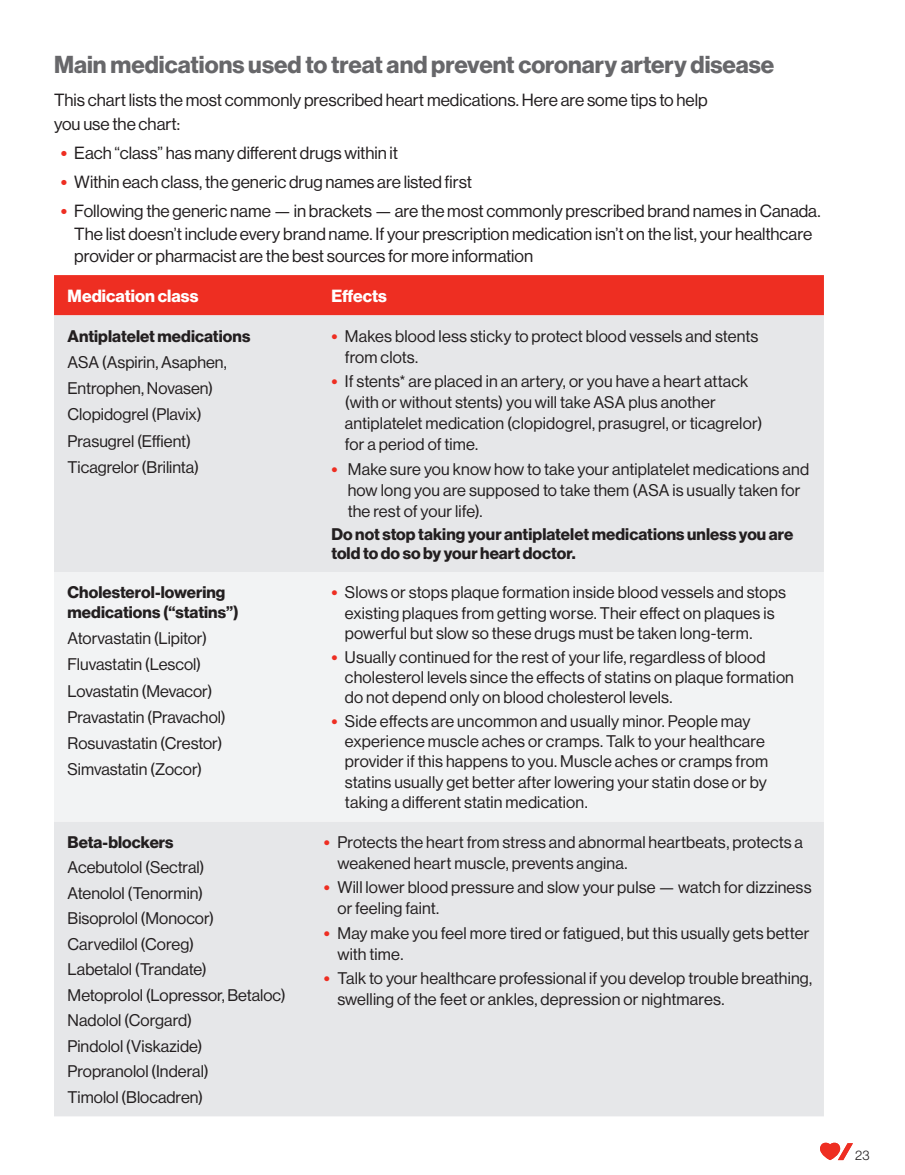
<style>
.page{position:relative;width:905px;height:1175px;background:#fff}
.page>*{position:absolute;margin:0;border:0;box-sizing:border-box;transform-origin:0 0}
.t1{font:24px "N Haas Grotesk DS Std 75 Bd";color:#67676a}
.Body_copy_-_No_Break{font:17.25px/22.5px "N Haas Grotesk DS Std 55 Rg";color:#231f20}
.Table_-_Header{font:17.25px "N Haas Grotesk DS Std 75 Bd";letter-spacing:.005em;color:#fff}
.Table_-_Body{font:16.5px/21px "N Haas Grotesk DS Std 55 Rg";letter-spacing:.01em;color:#231f20}
.Table_-_Body-2{font:16.5px/18.8px "N Haas Grotesk DS Std 75 Bd";letter-spacing:.005em;color:#231f20}
.Table_-_Body-3{font:16.5px "N Haas Grotesk DS Std 55 Rg";letter-spacing:-.01em;color:#231f20}
.t2{font:13.5px "N Haas Grotesk DS Std 45 Lt";color:#231f20}
.s1{font-family:"N Haas Grotesk DS Std 75 Bd";color:#ee2e22}
</style>
<div class="page">
<svg style="left:820px;top:1142px;width:32px;height:18px"></svg>
<div style="left:54px;top:275px;width:770px;height:40px;background:#ee2e22"></div>
<div style="left:54px;top:315px;width:770px;height:801px;background:#e6e7e9"></div>
<div style="left:54px;top:572px;width:770px;height:249px;background:#f2f3f4"></div>
<h2 class="t1" style="left:54px;top:50px;width:722px">Main medications used to treat and prevent coronary artery disease</h2>
<p class="Body_copy_-_No_Break" style="left:54px;top:88px;width:655px;line-height:24px">This chart lists the most commonly prescribed heart medications. Here are some tips to help you use the chart:</p>
<p class="Body_copy_-_No_Break" style="left:61px;top:142px;width:338px"><span class="s1">•</span> Each “class” has many different drugs within it</p>
<p class="Body_copy_-_No_Break" style="left:61px;top:171px;width:413px"><span class="s1">•</span> Within each class, the generic drug names are listed first</p>
<p class="Body_copy_-_No_Break" style="left:74px;top:200px;width:748px;text-indent:-14px"><span class="s1">•</span> Following the generic name — in brackets — are the most commonly prescribed brand names in Canada.<br>The list doesn’t include every brand name. If your prescription medication isn’t on the list, your healthcare provider or pharmacist are the best sources for more information</p>
<p class="Table_-_Header" style="left:68px;top:286px;width:132px">Medication class</p>
<p class="Table_-_Header" style="left:331px;top:286px;width:57px">Effects</p>
<p class="Table_-_Body-2" style="left:68px;top:327px;width:184px">Antiplatelet medications</p>
<p class="Table_-_Body" style="left:68px;top:352px;width:161px">ASA (Aspirin, Asaphen,</p>
<p class="Table_-_Body" style="left:68px;top:378px;width:147px">Entrophen, Novasen)</p>
<p class="Table_-_Body" style="left:68px;top:404px;width:136px">Clopidogrel (Plavix)</p>
<p class="Table_-_Body" style="left:68px;top:430px;width:125px">Prasugrel (Effient)</p>
<p class="Table_-_Body" style="left:68px;top:457px;width:133px">Ticagrelor (Brilinta)</p>
<p class="Table_-_Body" style="left:345px;top:325px;width:415px;text-indent:-14px"><span class="s1">•</span> Makes blood less sticky to protect blood vessels and stents from clots.</p>
<p class="Table_-_Body" style="left:345px;top:371px;width:419px;text-indent:-14px"><span class="s1">•</span> If stents* are placed in an artery, or you have a heart attack (with or without stents) you will take ASA plus another antiplatelet medication (clopidogrel, prasugrel, or ticagrelor) for a period of time.</p>
<p class="Table_-_Body" style="left:347px;top:458px;width:463px;text-indent:-16px"><span class="s1">•</span> Make sure you know how to take your antiplatelet medications and how long you are supposed to take them (ASA is usually taken for the rest of your life).</p>
<p class="Table_-_Body-2" style="left:331px;top:525px;width:463px">Do not stop taking your antiplatelet medications unless you are told to do so by your heart doctor.</p>
<p class="Table_-_Body-2" style="left:68px;top:583px;width:173px;line-height:19.5px">Cholesterol-lowering medications (“statins”)</p>
<p class="Table_-_Body" style="left:68px;top:628px;width:141px">Atorvastatin (Lipitor)</p>
<p class="Table_-_Body" style="left:68px;top:654px;width:135px">Fluvastatin (Lescol)</p>
<p class="Table_-_Body-3" style="left:68px;top:681px;width:146px">Lovastatin (Mevacor)</p>
<p class="Table_-_Body" style="left:68px;top:706px;width:160px">Pravastatin (Pravachol)</p>
<p class="Table_-_Body" style="left:68px;top:733px;width:156px">Rosuvastatin (Crestor)</p>
<p class="Table_-_Body" style="left:68px;top:759px;width:136px">Simvastatin (Zocor)</p>
<p class="Table_-_Body-2" style="left:68px;top:833px;width:108px">Beta-blockers</p>
<p class="Table_-_Body" style="left:68px;top:857px;width:138px">Acebutolol (Sectral)</p>
<p class="Table_-_Body" style="left:68px;top:882px;width:137px">Atenolol (Tenormin)</p>
<p class="Table_-_Body" style="left:68px;top:908px;width:148px">Bisoprolol (Monocor)</p>
<p class="Table_-_Body" style="left:68px;top:933px;width:128px">Carvedilol (Coreg)</p>
<p class="Table_-_Body" style="left:68px;top:959px;width:141px">Labetalol (Trandate)</p>
<p class="Table_-_Body" style="left:68px;top:984px;width:220px">Metoprolol (Lopressor, Betaloc)</p>
<p class="Table_-_Body" style="left:68px;top:1010px;width:126px">Nadolol (Corgard)</p>
<p class="Table_-_Body" style="left:68px;top:1035px;width:137px">Pindolol (Viskazide)</p>
<p class="Table_-_Body" style="left:68px;top:1061px;width:143px">Propranolol (Inderal)</p>
<p class="Table_-_Body" style="left:68px;top:1086px;width:137px">Timolol (Blocadren)</p>
<p class="Table_-_Body" style="left:345px;top:582px;width:442px;line-height:20.2px;text-indent:-14px"><span class="s1">•</span> Slows or stops plaque formation inside blood vessels and stops existing plaques from getting worse. Their effect on plaques is powerful but slow so these drugs must be taken long-term.</p>
<p class="Table_-_Body" style="left:345px;top:647px;width:450px;line-height:20.2px;text-indent:-14px"><span class="s1">•</span> Usually continued for the rest of your life, regardless of blood cholesterol levels since the effects of statins on plaque formation do not depend only on blood cholesterol levels.</p>
<p class="Table_-_Body" style="left:345px;top:711px;width:425px;line-height:20.2px;text-indent:-14px"><span class="s1">•</span> Side effects are uncommon and usually minor. People may experience muscle aches or cramps. Talk to your healthcare provider if this happens to you. Muscle aches or cramps from statins usually get better after lowering your statin dose or by taking a different statin medication.</p>
<p class="Table_-_Body" style="left:337px;top:831px;width:467px;text-indent:-14px"><span class="s1">•</span> Protects the heart from stress and abnormal heartbeats, protects a weakened heart muscle, prevents angina.</p>
<p class="Table_-_Body" style="left:337px;top:877px;width:476px;text-indent:-14px"><span class="s1">•</span> Will lower blood pressure and slow your pulse — watch for dizziness or feeling faint.</p>
<p class="Table_-_Body" style="left:337px;top:922px;width:473px;text-indent:-14px"><span class="s1">•</span> May make you feel more tired or fatigued, but this usually gets better with time.</p>
<p class="Table_-_Body" style="left:337px;top:968px;width:476px;text-indent:-14px"><span class="s1">•</span> Talk to your healthcare professional if you develop trouble breathing, swelling of the feet or ankles, depression or nightmares.</p>
<p class="t2" style="left:855px;top:1147px;width:16px">23</p>
</div>
